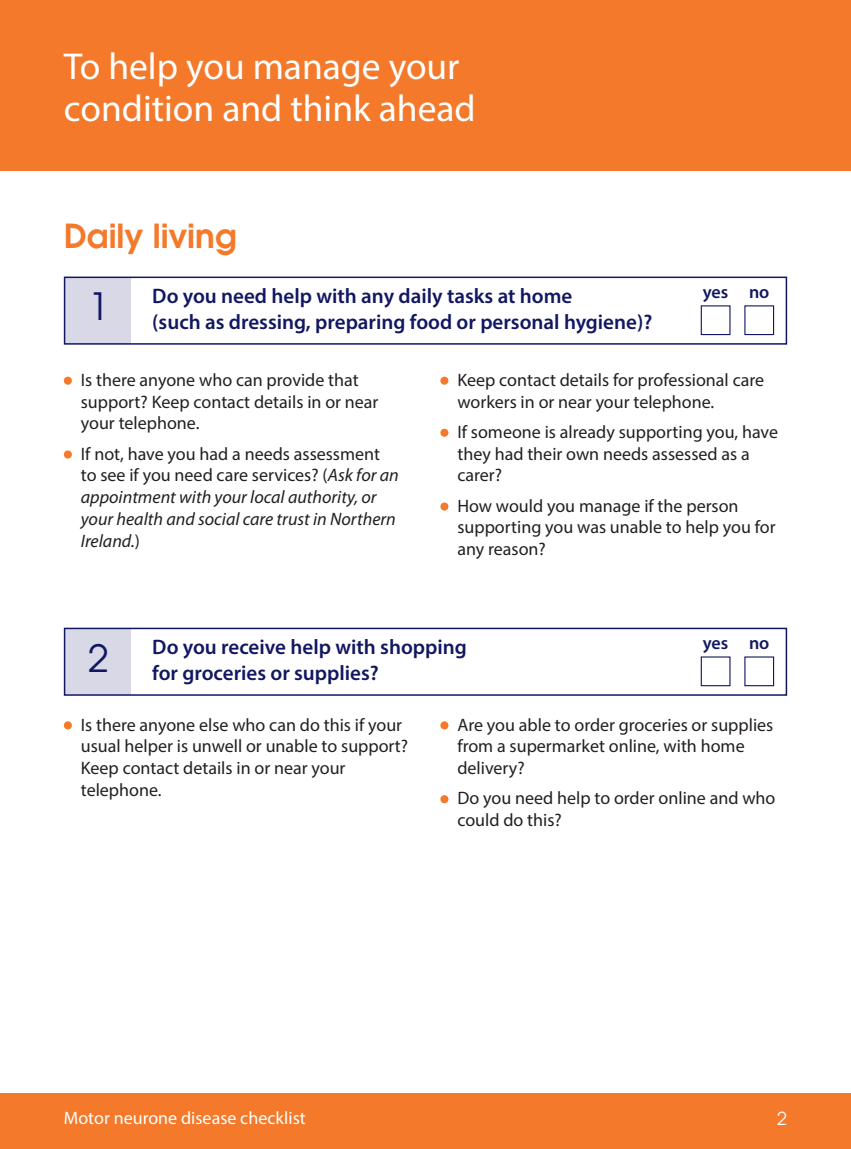
<style>
.page{position:relative;width:851px;height:1149px;background:#fff}
.page>*{position:absolute;margin:0;border:0;box-sizing:border-box;transform-origin:0 0}
.t1{font:37.5px/42px "Myriad Pro";color:#fff}
.t2{font:37.5px "Avant Garde";color:#121761}
.t3{font:600 33px "Avant Garde";color:#f4792a}
.t4{font:600 21px/25.5px "Myriad Pro";color:#121761}
.t5{font:18px/21.8px "Myriad Pro";color:#231f20}
.t6{font:italic 18px/21.8px "Myriad Pro";color:#231f20}
.t7{font:18px "Myriad Pro";color:#fff}
.t8{font:600 18px "Myriad Pro";color:#121761}
.t9{font:18px "Avant Garde";color:#fff}
.s1{font-style:normal}
</style>
<div class="page">
<div style="left:0;top:1093px;width:850px;height:55px;background:#f4792a"></div>
<div style="left:0;top:0;width:850px;height:170px;background:#f4792a"></div>
<div style="left:65px;top:277px;width:66px;height:67px;background:#d8d8e7"></div>
<div style="left:64px;top:276px;width:723px;height:68px;border:2px solid #121761"></div>
<div style="left:64px;top:376px;width:8px;height:8px;background:#f4792a;border-radius:50%"></div>
<div style="left:64px;top:450px;width:8px;height:8px;background:#f4792a;border-radius:50%"></div>
<div style="left:440px;top:376px;width:8px;height:8px;background:#f4792a;border-radius:50%"></div>
<div style="left:440px;top:428px;width:8px;height:8px;background:#f4792a;border-radius:50%"></div>
<div style="left:440px;top:502px;width:8px;height:8px;background:#f4792a;border-radius:50%"></div>
<div style="left:700px;top:305px;width:30px;height:30px;background:#fff;border:1px solid #121761"></div>
<div style="left:744px;top:305px;width:30px;height:30px;background:#fff;border:1px solid #121761"></div>
<div style="left:65px;top:628px;width:66px;height:66px;background:#d8d8e7"></div>
<div style="left:64px;top:627px;width:723px;height:68px;border:2px solid #121761"></div>
<div style="left:64px;top:721px;width:8px;height:8px;background:#f4792a;border-radius:50%"></div>
<div style="left:440px;top:721px;width:8px;height:8px;background:#f4792a;border-radius:50%"></div>
<div style="left:440px;top:795px;width:8px;height:8px;background:#f4792a;border-radius:50%"></div>
<div style="left:700px;top:656px;width:30px;height:30px;background:#fff;border:1px solid #121761"></div>
<div style="left:744px;top:656px;width:30px;height:30px;background:#fff;border:1px solid #121761"></div>
<h1 class="t1" style="left:64px;top:45px;width:413px">To help you manage your condition and think ahead</h1>
<h2 class="t3" style="left:64px;top:214px;width:174px">Daily living</h2>
<p class="t4" style="left:152px;top:282px;width:501px">Do you need help with any daily tasks at home<br>(such as dressing, preparing food or personal hygiene)?</p>
<p class="t5" style="left:81px;top:368px;width:299px">Is there anyone who can provide that support? Keep contact details in or near your telephone.</p>
<p class="t6" style="left:81px;top:442px;width:319px"><span class="s1">If not, have you had a needs assessment to see if you need care services? (</span>Ask for an appointment with your local authority, or your health and social care trust in Northern Ireland.<span class="s1">)</span></p>
<h1 class="t2" style="left:88px;top:283px;width:22px">1</h1>
<p class="t8" style="left:702px;top:280px;width:68px">yes no</p>
<p class="t5" style="left:457px;top:368px;width:308px">Keep contact details for professional care workers in or near your telephone.</p>
<p class="t5" style="left:457px;top:420px;width:322px">If someone is already supporting you, have they had their own needs assessed as a carer?</p>
<p class="t5" style="left:457px;top:494px;width:319px">How would you manage if the person supporting you was unable to help you for any reason?</p>
<p class="t4" style="left:152px;top:633px;width:316px">Do you receive help with shopping for groceries or supplies?</p>
<p class="t5" style="left:81px;top:713px;width:329px">Is there anyone else who can do this if your usual helper is unwell or unable to support?<br>Keep contact details in or near your telephone.</p>
<p class="t5" style="left:457px;top:713px;width:317px">Are you able to order groceries or supplies from a supermarket online, with home delivery?</p>
<h1 class="t2" style="left:88px;top:634px;width:22px">2</h1>
<p class="t8" style="left:702px;top:631px;width:68px">yes no</p>
<p class="t5" style="left:457px;top:787px;width:319px">Do you need help to order online and who could do this?</p>
<p class="t7" style="left:64px;top:1106px;width:243px">Motor neurone disease checklist</p>
<p class="t9" style="left:777px;top:1107px;width:11px">2</p>
</div>
